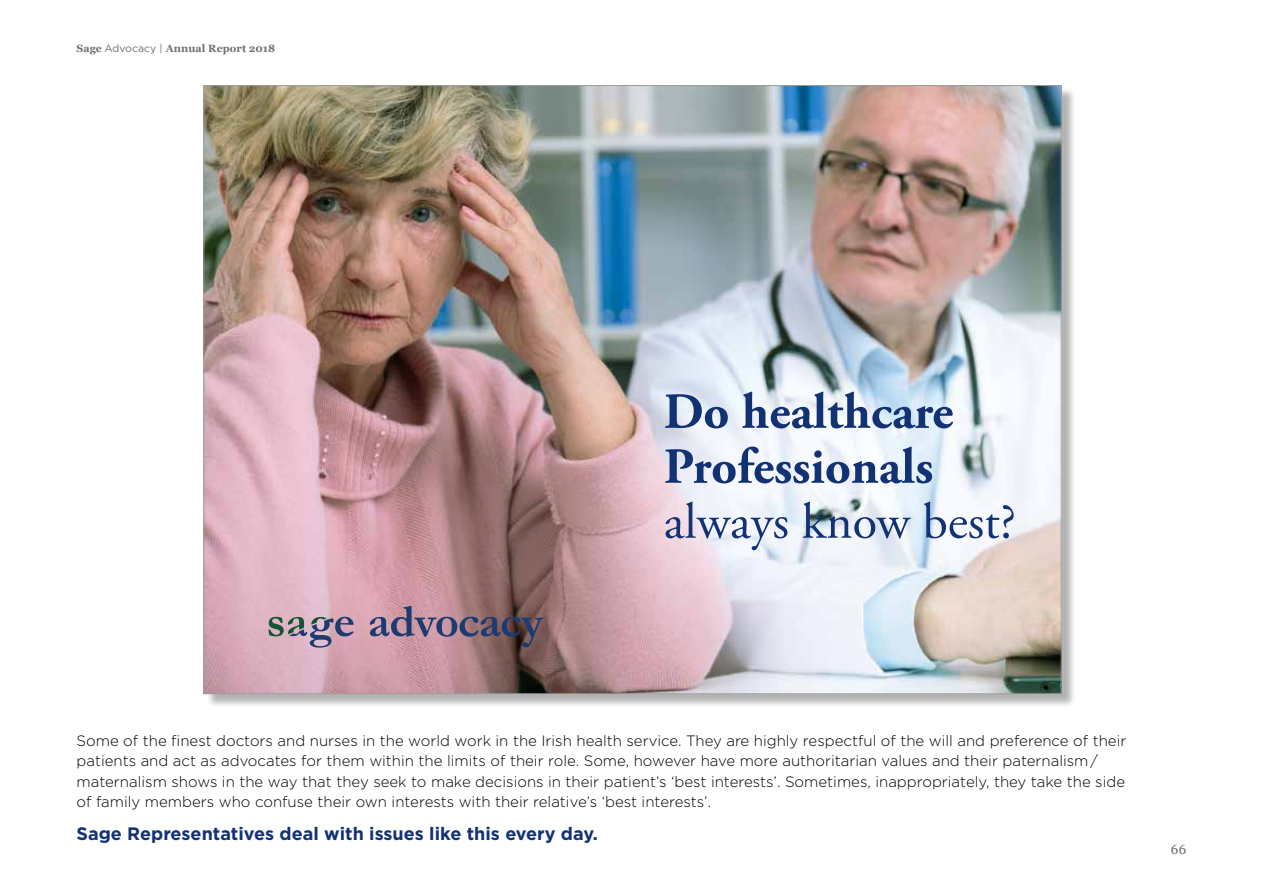
<style>
.page{position:relative;width:1263px;height:893px;background:#fff}
.page>*{position:absolute;margin:0;border:0;box-sizing:border-box;transform-origin:0 0}
.t1{font:700 50.55px/54.9px "Adobe Garamond Pro";color:#123274}
.t2{font:50.55px "Adobe Garamond Pro";color:#123274}
.t3{font:700 18px "Gotham Pro";color:#123274}
.t4{font:300 15px/20.2px "Gotham Pro";color:#000}
.t5{font:13.5px "Georgia";color:#706f6f}
.t6{font:700 10.5px "Georgia";letter-spacing:.005em;color:#706f6f}
.s1{font-family:"Gotham Pro";font-weight:400}
</style>
<div class="page">
<div style="left:206px;top:87px;width:870px;height:621px;background:#000;opacity:.3"></div>
<img style="left:206px;top:87px;width:853px;height:605px">
<svg style="left:268px;top:617px;width:86px;height:31px;background:#a190a1"></svg>
<svg style="left:370px;top:606px;width:173px;height:41px;background:#8a6f7e"></svg>
<p class="t6" style="left:77px;top:41px;width:200px">Sage <span class="s1">Advocacy |</span> Annual Report 2018</p>
<h1 class="t1" style="left:664px;top:385px;width:291px">Do healthcare<br>Professionals</h1>
<h1 class="t2" style="left:664px;top:491px;width:354px">always know best?</h1>
<p class="t4" style="left:77px;top:731px;width:1051px">Some of the finest doctors and nurses in the world work in the Irish health service. They are highly respectful of the will and preference of their patients and act as advocates for them within the limits of their role. Some, however have more authoritarian values and their paternalism/ maternalism shows in the way that they seek to make decisions in their patient’s ‘best interests’. Sometimes, inappropriately, they take the side of family members who confuse their own interests with their relative’s ‘best interests’.</p>
<p class="t3" style="left:77px;top:823px;width:523px">Sage Representatives deal with issues like this every day.</p>
<p class="t5" style="left:1171px;top:840px;width:17px">66</p>
</div>
